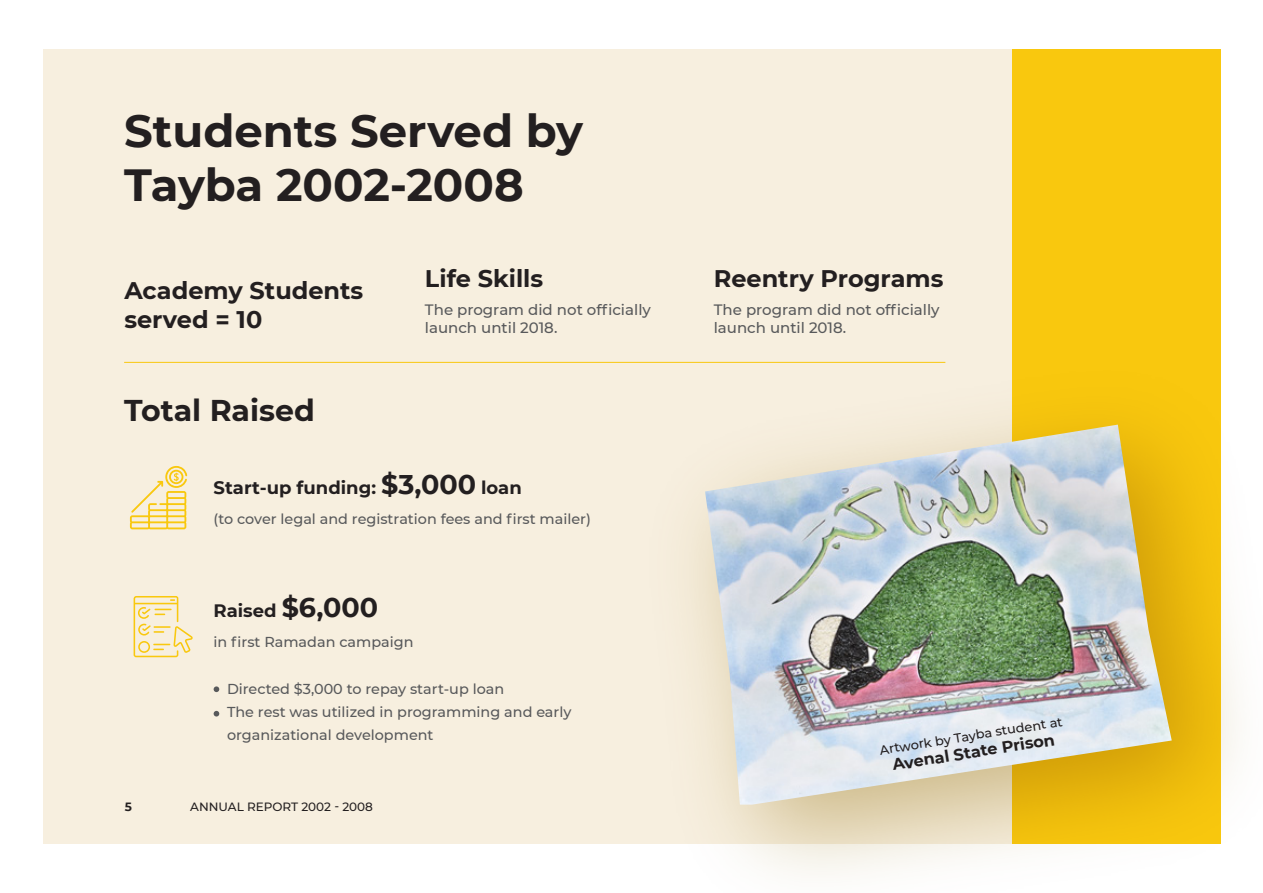
<style>
.page{position:relative;width:1263px;height:893px;background:#fff}
.page>*{position:absolute;margin:0;border:0;box-sizing:border-box;transform-origin:0 0}
.t1{font:700 45px/54px "Montserrat";color:#231f20}
.t2{font:700 30px "Montserrat";color:#231f20}
.t3{font:700 24px/28.8px "Montserrat";color:#231f20}
.t4{font:700 18px "Montserrat";color:#231f20}
.t5{font:700 16.05px "Montserrat";color:#231f20}
.t6{font:500 15px/18px "Montserrat";color:#58595b}
.t7{font:500 14.4px/23.2px "Montserrat";color:#58595b}
.t8{font:500 12.9px "Montserrat";color:#231f20}
.t9{font:500 12px "Montserrat";color:#231f20}
.t10{font:700 12px "Montserrat";color:#231f20}
.s1{font-size:27px}
</style>
<div class="page">
<div style="left:43px;top:49px;width:1177px;height:795px;background:#f7efdf"></div>
<div style="left:1012px;top:49px;width:208px;height:795px;background:#f9c80e"></div>
<svg style="left:134px;top:596px;width:59px;height:61px"></svg>
<svg style="left:130px;top:466px;width:57px;height:63px"></svg>
<hr style="left:124px;top:362px;width:821px;height:1px;background:#f9c80e">
<svg style="left:214px;top:711px;width:5px;height:5px"></svg>
<svg style="left:214px;top:686px;width:5px;height:6px"></svg>
<img style="left:610px;top:330px;width:627px;height:545px">
<img style="left:705px;top:425px;width:467px;height:380px">
<h1 class="t1" style="left:124px;top:101px;width:460px">Students Served by<br>Tayba 2002-2008</h1>
<h3 class="t3" style="left:124px;top:275px;width:240px">Academy Students served = 10</h3>
<h2 class="t2" style="left:124px;top:388px;width:192px">Total Raised</h2>
<h3 class="t3" style="left:425px;top:263px;width:120px">Life Skills</h3>
<p class="t6" style="left:425px;top:300px;width:227px">The program did not officially launch until 2018.</p>
<p class="t4" style="left:214px;top:475px;width:310px">Start-up funding: <span class="s1">$3,000</span> loan</p>
<p class="t7" style="left:214px;top:507px;width:379px">(to cover legal and registration fees and first mailer)</p>
<p class="t4" style="left:214px;top:597px;width:166px">Raised <span class="s1">$6,000</span></p>
<p class="t7" style="left:214px;top:629px;width:201px">in first Ramadan campaign</p>
<p class="t7" style="left:227px;top:676px;width:346px">Directed $3,000 to repay start-up loan<br>The rest was utilized in programming and early organizational development</p>
<p class="t10" style="left:125px;top:798px;width:9px">5</p>
<p class="t9" style="left:190px;top:798px;width:184px">ANNUAL REPORT 2002 - 2008</p>
<h3 class="t3" style="left:714px;top:263px;width:231px">Reentry Programs</h3>
<p class="t6" style="left:714px;top:300px;width:227px">The program did not officially launch until 2018.</p>
<p class="t8" style="left:878px;top:741px;width:187px;rotate:-9deg">Artwork by Tayba student at</p>
<p class="t5" style="left:891px;top:753px;width:166px;rotate:-9deg">Avenal State Prison</p>
</div>
